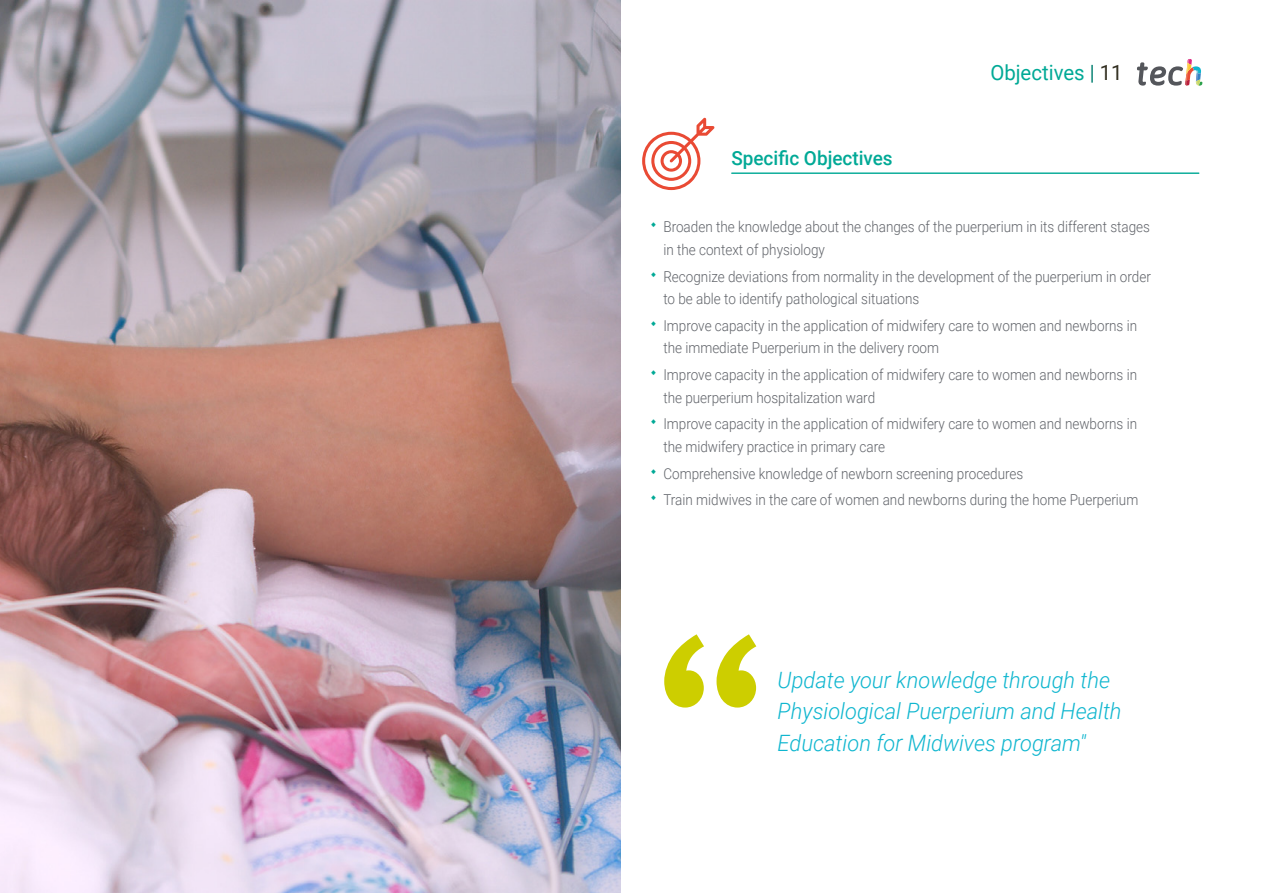
<style>
.page{position:relative;width:1263px;height:893px;background:#fff}
.page>*{position:absolute;margin:0;border:0;box-sizing:border-box;transform-origin:0 0}
.t1{font:italic 300 22.5px/31.5px "Roboto";color:#0fb6cf}
.t2{font:21px "Roboto";color:#00a996}
.t3{font:500 19.5px "Roboto";color:#00a996}
.t4{font:300 15px/22.5px "Roboto";color:#61646a;scale:.9 1}
.s1{color:#007e6f}
.s2{color:#312e20}
</style>
<div class="page">
<img style="left:0;top:0;width:621px;height:893px">
<svg style="left:664px;top:634px;width:92px;height:74px"></svg>
<svg style="left:1137px;top:59px;width:65px;height:27px"></svg>
<svg style="left:642px;top:118px;width:72px;height:72px"></svg>
<hr style="left:731px;top:173px;width:468px;height:1px;background:#00a996">
<h3 class="t3" style="left:731px;top:144px;width:163px">Specific Objectives</h3>
<h2 class="t2" style="left:990px;top:57px;width:134px">Objectives <span class="s1">|</span> <span class="s2">11</span></h2>
<p class="t4" style="left:663px;top:215px;width:542px">Broaden the knowledge about the changes of the puerperium in its different stages in the context of physiology</p>
<p class="t4" style="left:663px;top:264px;width:543px">Recognize deviations from normality in the development of the puerperium in order to be able to identify pathological situations</p>
<p class="t4" style="left:663px;top:314px;width:528px">Improve capacity in the application of midwifery care to women and newborns in the immediate Puerperium in the delivery room</p>
<p class="t4" style="left:663px;top:363px;width:528px">Improve capacity in the application of midwifery care to women and newborns in the puerperium hospitalization ward</p>
<p class="t4" style="left:663px;top:412px;width:528px">Improve capacity in the application of midwifery care to women and newborns in the midwifery practice in primary care</p>
<p class="t4" style="left:663px;top:459px;width:529px;line-height:26.7px">Comprehensive knowledge of newborn screening procedures<br>Train midwives in the care of women and newborns during the home Puerperium</p>
<h1 class="t1" style="left:778px;top:663px;width:346px">Update your knowledge through the<br>Physiological Puerperium and Health<br>Education for Midwives program"</h1>
</div>
